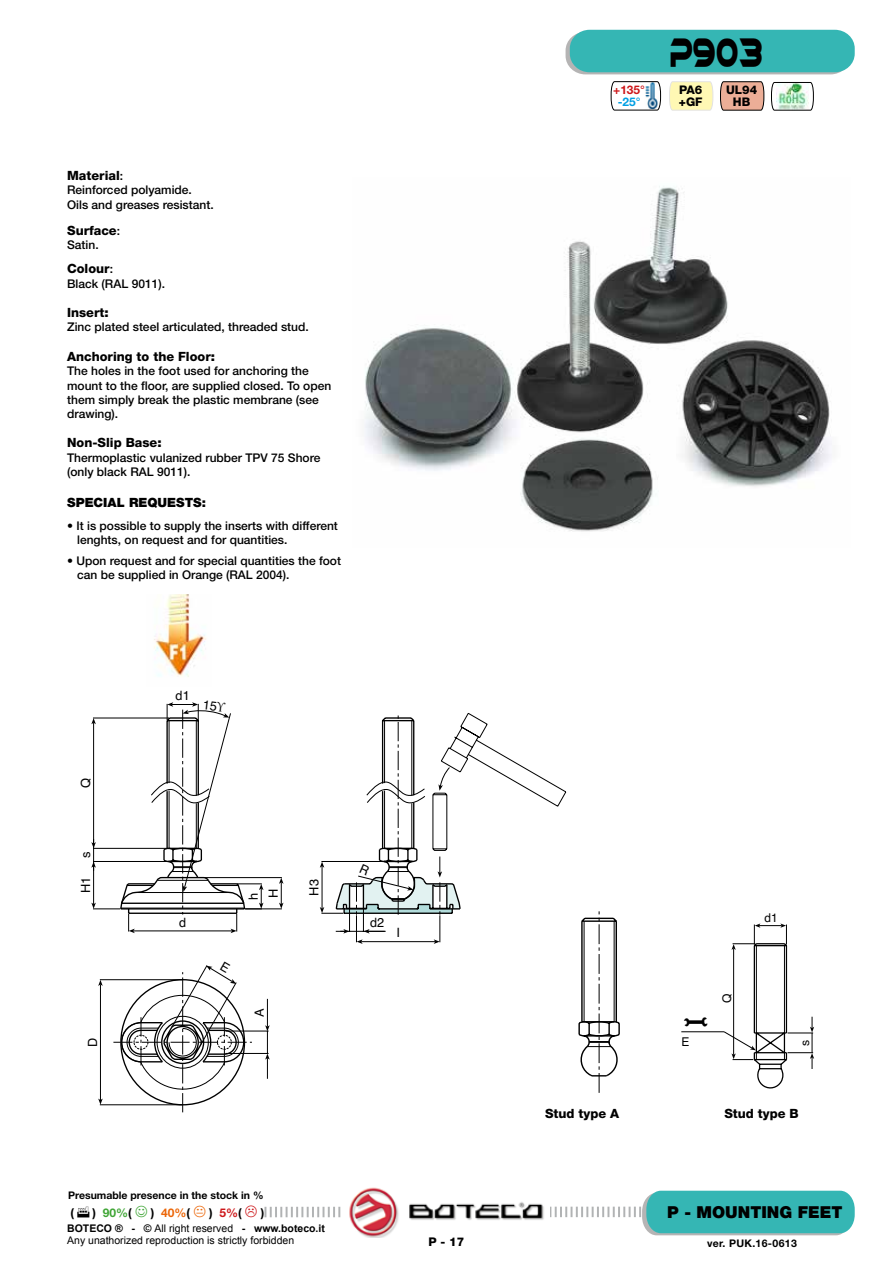
<style>
.page{position:relative;width:893px;height:1263px;background:#fff}
.page>*{position:absolute;margin:0;border:0;box-sizing:border-box;transform-origin:0 0}
.t1{font:39.3px "Ethnocentric";color:#000;scale:.57 1}
.t2{font:34.35px "Tool Time";color:#000}
.t3{font:900 16.5px "Helvetica Neue";color:#000}
.t4{font:12.9px "Helvetica";color:#000}
.t5{font:800 12.75px "Helvetica Neue";color:#000}
.t6{font:900 12.75px "Helvetica Neue";color:#000}
.t7{font:12.75px/20.1px "Helvetica";color:#000}
.t8{font:12.15px "Helvetica";color:#000}
.t9{font:500 12px/14.4px "Helvetica Neue";color:#000}
.t10{font:700 12px "Helvetica Neue";color:#000}
.t11{font:700 12px "Helvetica Neue";color:#3fa535}
.t12{font:700 12px "Helvetica Neue";color:#ec6608}
.t13{font:800 12px "Helvetica Neue";color:#000}
.t14{font:12px "Helvetica";color:#000}
.t15{font:800 11.85px/11.9px "Helvetica Neue";color:#000}
.t16{font:700 11.85px "Helvetica Neue";color:#cd171a}
.t17{font:700 11.85px "Helvetica Neue";color:#009fe3}
.t18{font:10.5px/12.6px "Arial";color:#000}
.t19{font:700 10.5px "Helvetica Neue";color:#000}
.t20{font:700 10.5px "Helvetica Neue";letter-spacing:.03em;color:#000}
.s1{font-weight:500;font-size:12px}
.s2{font-weight:900}
.s3{color:#000}
.s4{color:#cd171a}
.s5{font-weight:700}
</style>
<div class="page">
<img style="left:361px;top:1187px;width:27px;height:50px">
<svg style="left:566px;top:32px;width:284px;height:42px"></svg>
<svg style="left:264px;top:1191px;width:591px;height:44px"></svg>
<div style="left:570px;top:30px;width:285px;height:42px;background:#35b6b4;border-radius:19px"></div>
<img style="left:364px;top:186px;width:468px;height:346px">
<svg style="left:669px;top:81px;width:44px;height:30px"></svg>
<svg style="left:720px;top:81px;width:44px;height:30px"></svg>
<svg style="left:771px;top:82px;width:43px;height:29px"></svg>
<svg style="left:611px;top:81px;width:50px;height:30px"></svg>
<svg style="left:578px;top:911px;width:42px;height:182px"></svg>
<img style="left:154px;top:594px;width:52px;height:83px">
<hr style="left:681px;top:1031px;width:43px;height:1px;background:#000">
<svg style="left:723px;top:923px;width:91px;height:165px"></svg>
<svg style="left:91px;top:702px;width:475px;height:410px"></svg>
<p class="t5" style="left:67px;top:168px;width:57px">Material<span class="s1">:</span></p>
<p class="t9" style="left:67px;top:183px;width:148px">Reinforced polyamide.<br>Oils and greases resistant.</p>
<p class="t5" style="left:67px;top:223px;width:54px">Surface<span class="s1">:</span></p>
<p class="t9" style="left:67px;top:238px;width:33px">Satin.</p>
<p class="t5" style="left:67px;top:261px;width:47px">Colour<span class="s1">:</span></p>
<p class="t9" style="left:67px;top:276px;width:99px">Black (RAL 9011).</p>
<p class="t5" style="left:67px;top:305px;width:43px">Insert<span class="s2">:</span></p>
<p class="t9" style="left:67px;top:319px;width:243px">Zinc plated steel articulated, threaded stud.</p>
<p class="t5" style="left:67px;top:349px;width:149px">Anchoring to the Floor<span class="s2">:</span></p>
<p class="t9" style="left:67px;top:364px;width:266px">The holes in the foot used for anchoring the mount to the floor, are supplied closed. To open them simply break the plastic membrane (see drawing).</p>
<p class="t5" style="left:67px;top:435px;width:96px">Non-Slip Base<span class="s2">:</span></p>
<p class="t9" style="left:67px;top:450px;width:255px">Thermoplastic vulanized rubber TPV 75 Shore (only black RAL 9011).</p>
<p class="t6" style="left:67px;top:494px;width:10px">SPE</p>
<p class="t6" style="left:94px;top:494px;width:55px">CIAL REQUE</p>
<p class="t6" style="left:176px;top:494px;width:31px">STS:</p>
<p class="t9" style="left:77px;top:518px;width:262px;text-indent:-10px">• It is possible to supply the inserts with different lenghts, on request and for quantities.</p>
<p class="t9" style="left:77px;top:553px;width:265px;text-indent:-10px">• Upon request and for special quantities the foot can be supplied in Orange (RAL 2004).</p>
<p class="t7" style="left:76px;top:788px;width:11px;rotate:-90deg">Q</p>
<p class="t7" style="left:76px;top:858px;width:8px;rotate:-90deg">s</p>
<p class="t7" style="left:76px;top:893px;width:18px;rotate:-90deg">H1</p>
<p class="t7" style="left:83px;top:1047px;width:11px;rotate:-90deg">D</p>
<p class="t4" style="left:176px;top:686px;width:16px">d1</p>
<p class="t7" style="left:244px;top:900px;width:13px;rotate:-90deg">h<br>H</p>
<p class="t7" style="left:304px;top:895px;width:18px;rotate:-90deg">H3</p>
<p class="t4" style="left:179px;top:912px;width:9px">d</p>
<p class="t4" style="left:370px;top:913px;width:16px">d2</p>
<p class="t4" style="left:396px;top:922px;width:5px">I</p>
<p class="t7" style="left:250px;top:1017px;width:10px;rotate:-90deg">A</p>
<p class="t19" style="left:68px;top:1188px;width:197px">Presumable presence in the stock in %</p>
<p class="t10" style="left:70px;top:1205px;width:5px">(</p>
<p class="t11" style="left:93px;top:1205px;width:41px"><span class="s3">)</span> 90%<span class="s3">(</span></p>
<p class="t12" style="left:151px;top:1205px;width:41px"><span class="s3">)</span> 40%<span class="s3">(</span></p>
<p class="t10" style="left:209px;top:1205px;width:34px">) <span class="s4">5%</span>(</p>
<p class="t10" style="left:261px;top:1205px;width:5px">)</p>
<p class="t18" style="left:67px;top:1222px;width:259px"><span class="s5">BOTECO ® - ©</span> All right reserved <span class="s5">- www.boteco.it<br></span>Any unathorized reproduction is strictly forbidden</p>
<p class="t13" style="left:429px;top:1234px;width:37px">P - 17</p>
<p class="t16" style="left:613px;top:82px;width:33px">+135°</p>
<p class="t17" style="left:618px;top:94px;width:24px">-25°</p>
<h1 class="t1" style="left:670px;top:32px;width:163px">P903</h1>
<p class="t15" style="left:679px;top:84px;width:25px">PA6 +GF</p>
<p class="t15" style="left:726px;top:84px;width:33px;text-align:center">UL94<br>HB</p>
<h2 class="t2" style="left:666px;top:1028px;width:14px;rotate:-90deg">j</h2>
<p class="t8" style="left:681px;top:1032px;width:9px">E</p>
<p class="t14" style="left:717px;top:1003px;width:11px;rotate:-90deg">Q</p>
<p class="t8" style="left:764px;top:908px;width:15px">d1</p>
<p class="t14" style="left:796px;top:1046px;width:8px;rotate:-90deg">s</p>
<p class="t5" style="left:545px;top:1106px;width:76px">Stud type A</p>
<p class="t5" style="left:724px;top:1106px;width:76px">Stud type B</p>
<h3 class="t3" style="left:667px;top:1202px;width:177px">P - MOUNTING FEET</h3>
<p class="t20" style="left:707px;top:1236px;width:91px">ver. PUK.16-0613</p>
</div>
